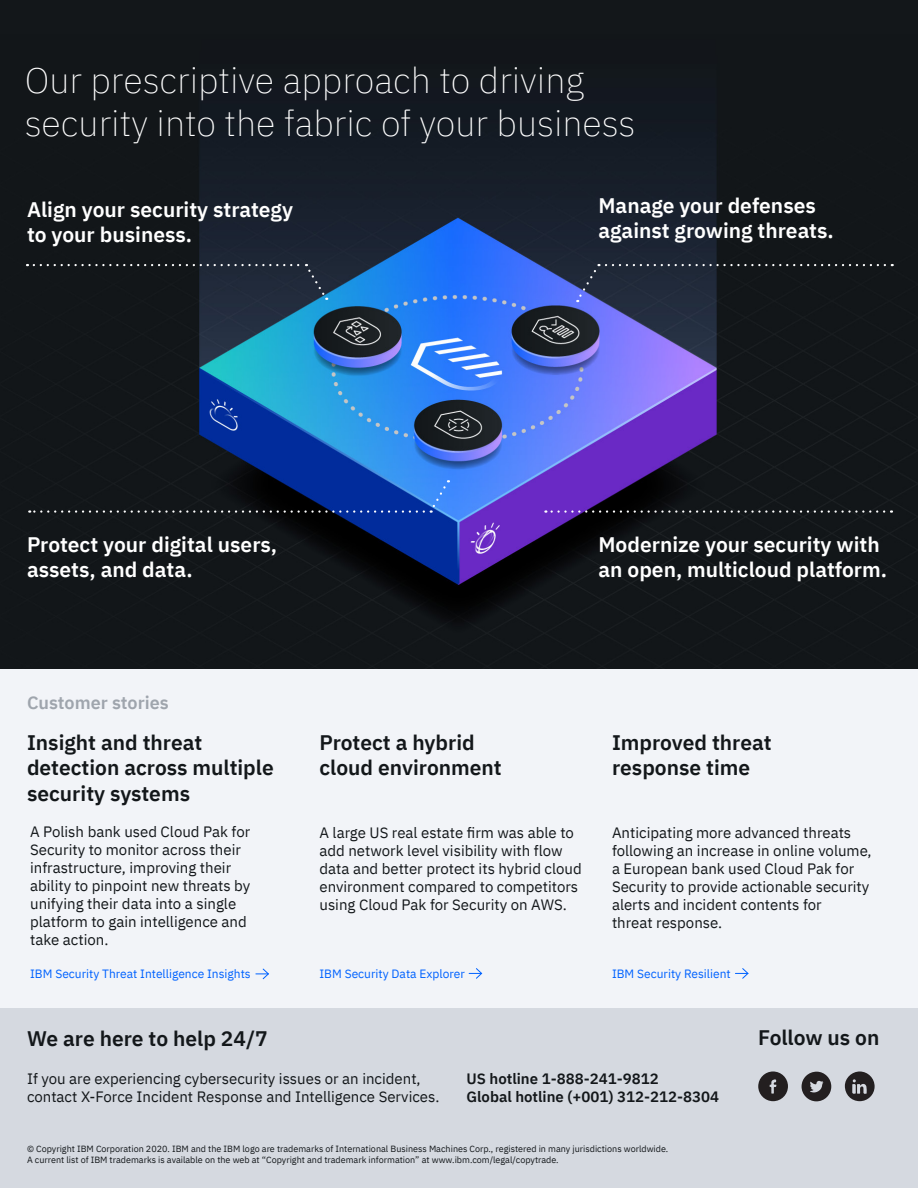
<style>
.page{position:relative;width:918px;height:1188px;background:#fff}
.page>*{position:absolute;margin:0;border:0;box-sizing:border-box;transform-origin:0 0}
.t1{font:200 36px/43.2px "IBM Plex Sans";color:#fff}
.t2{font:600 21px/25.2px "IBM Plex Sans";color:#fff}
.t3{font:600 21px/25.2px "IBM Plex Sans";color:#13171a}
.t4{font:600 18px "IBM Plex Sans";color:#9fa5ad}
.t5{font:15px/18px "IBM Plex Sans";color:#13171a}
.t6{font:600 15px/18px "IBM Plex Sans";color:#13171a}
.t7{font:12px "IBM Plex Sans";color:#0062ff}
.t8{font:9px/10.8px "IBM Plex Sans";color:#13171a}
</style>
<div class="page">
<div style="left:0;top:0;width:918px;height:669px;background:#13171a"></div>
<img style="left:26px;top:132px;width:868px;height:490px">
<svg style="left:545px;top:510px;width:339px;height:3px"></svg>
<svg style="left:29px;top:480px;width:420px;height:33px"></svg>
<svg style="left:34px;top:264px;width:294px;height:36px"></svg>
<div style="left:0;top:669px;width:918px;height:349px;background:#f2f4f8"></div>
<svg style="left:576px;top:264px;width:309px;height:38px"></svg>
<div style="left:0;top:1009px;width:918px;height:179px;background:#d5d9e0"></div>
<svg style="left:256px;top:968px;width:13px;height:12px"></svg>
<svg style="left:469px;top:968px;width:14px;height:11px"></svg>
<svg style="left:735px;top:968px;width:14px;height:11px"></svg>
<svg style="left:758px;top:1071px;width:30px;height:30px"></svg>
<svg style="left:802px;top:1072px;width:29px;height:29px"></svg>
<svg style="left:845px;top:1071px;width:30px;height:30px"></svg>
<h1 class="t1" style="left:25px;top:55px;width:612px">Our prescriptive approach to driving security into the fabric of your business</h1>
<h2 class="t2" style="left:27px;top:195px;width:268px">Align your security strategy to your business.</h2>
<h2 class="t2" style="left:598px;top:191px;width:237px">Manage your defenses against growing threats.</h2>
<h2 class="t2" style="left:27px;top:530px;width:252px">Protect your digital users, assets, and data.</h2>
<h2 class="t2" style="left:598px;top:530px;width:290px">Modernize your security with an open, multicloud platform.</h2>
<p class="t4" style="left:27px;top:689px;width:143px">Customer stories</p>
<h2 class="t3" style="left:27px;top:728px;width:248px">Insight and threat detection across multiple security systems</h2>
<p class="t5" style="left:30px;top:822px;width:222px">A Polish bank used Cloud Pak for<br>Security to monitor across their infrastructure, improving their ability to pinpoint new threats by unifying their data into a single platform to gain intelligence and take action.</p>
<p class="t7" style="left:30px;top:965px;width:222px">IBM Security Threat Intelligence Insights</p>
<h2 class="t3" style="left:320px;top:728px;width:184px">Protect a hybrid cloud environment</h2>
<p class="t5" style="left:320px;top:822px;width:264px">A large US real estate firm was able to add network level visibility with flow data and better protect its hybrid cloud environment compared to competitors using Cloud Pak for Security on AWS.</p>
<p class="t7" style="left:320px;top:965px;width:147px">IBM Security Data Explorer</p>
<h2 class="t3" style="left:612px;top:728px;width:161px">Improved threat response time</h2>
<p class="t5" style="left:612px;top:822px;width:261px">Anticipating more advanced threats following an increase in online volume, a European bank used Cloud Pak for Security to provide actionable security alerts and incident contents for<br>threat response.</p>
<p class="t7" style="left:612px;top:965px;width:120px">IBM Security Resilient</p>
<h2 class="t3" style="left:27px;top:1024px;width:242px">We are here to help 24/7</h2>
<p class="t5" style="left:27px;top:1068px;width:414px">If you are experiencing cybersecurity issues or an incident, contact X-Force Incident Response and Intelligence Services.</p>
<p class="t6" style="left:467px;top:1068px;width:254px">US hotline 1-888-241-9812<br>Global hotline (+001) 312-212-8304</p>
<p class="t8" style="left:27px;top:1143px;width:643px">© Copyright IBM Corporation 2020. IBM and the IBM logo are trademarks of International Business Machines Corp., registered in many jurisdictions worldwide.<br>A current list of IBM trademarks is available on the web at “Copyright and trademark information” at www.ibm.com/legal/copytrade.</p>
<h2 class="t3" style="left:758px;top:1024px;width:123px">Follow us on</h2>
</div>
